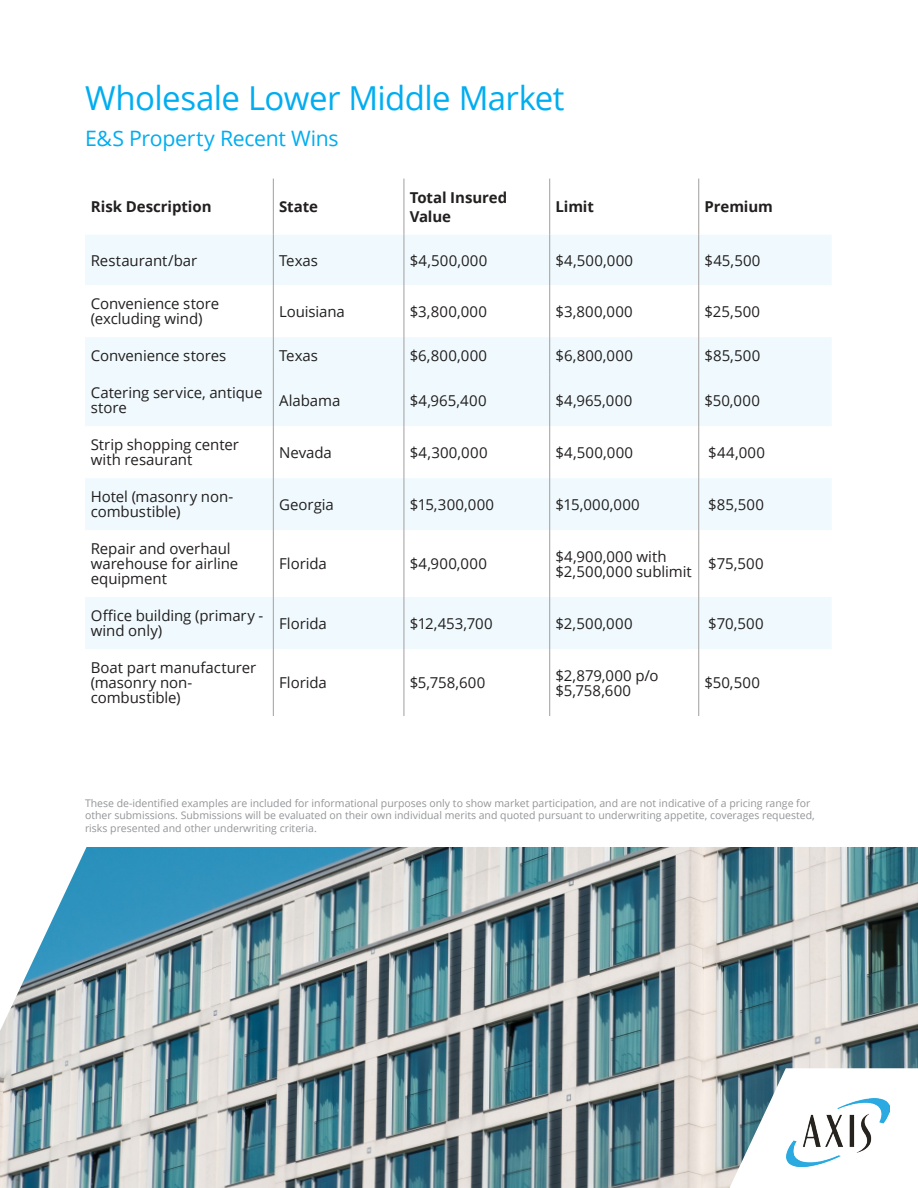
<style>
.page{position:relative;width:918px;height:1188px;background:#fff}
.page>*{position:absolute;margin:0;border:0;box-sizing:border-box;transform-origin:0 0}
.Titles{font:33px "Open Sans";letter-spacing:-.015em;color:#00adf0}
.Titles-2{font:21.3px "Open Sans";letter-spacing:-.015em;color:#00adf0}
.Body_copy_2{font:15px/15px "Open Sans";letter-spacing:-.005em;color:#221f1f}
.Body_copy_2-2{font:700 15px/19px "Open Sans";letter-spacing:-.005em;color:#221f1f}
.t1{font:10.5px/12.6px "Open Sans";color:#939598}
</style>
<div class="page">
<svg style="left:85px;top:235px;width:747px;height:414px;fill:#f0fafe"></svg>
<hr style="left:273px;top:179px;width:1px;height:56px;background:#a29e9d">
<hr style="left:404px;top:179px;width:1px;height:56px;background:#a29e9d">
<hr style="left:549px;top:179px;width:1px;height:56px;background:#a29e9d">
<hr style="left:698px;top:179px;width:1px;height:56px;background:#a29e9d">
<hr style="left:273px;top:235px;width:1px;height:50px;background:#a29e9d">
<hr style="left:404px;top:235px;width:1px;height:50px;background:#a29e9d">
<hr style="left:549px;top:235px;width:1px;height:50px;background:#a29e9d">
<hr style="left:698px;top:235px;width:1px;height:50px;background:#a29e9d">
<hr style="left:273px;top:285px;width:1px;height:52px;background:#a29e9d">
<hr style="left:404px;top:285px;width:1px;height:52px;background:#a29e9d">
<hr style="left:549px;top:285px;width:1px;height:52px;background:#a29e9d">
<hr style="left:698px;top:285px;width:1px;height:52px;background:#a29e9d">
<hr style="left:273px;top:337px;width:1px;height:37px;background:#a29e9d">
<hr style="left:404px;top:337px;width:1px;height:37px;background:#a29e9d">
<hr style="left:549px;top:337px;width:1px;height:37px;background:#a29e9d">
<hr style="left:698px;top:337px;width:1px;height:37px;background:#a29e9d">
<hr style="left:273px;top:374px;width:1px;height:52px;background:#a29e9d">
<hr style="left:404px;top:374px;width:1px;height:52px;background:#a29e9d">
<hr style="left:549px;top:374px;width:1px;height:52px;background:#a29e9d">
<hr style="left:698px;top:374px;width:1px;height:52px;background:#a29e9d">
<hr style="left:273px;top:426px;width:1px;height:52px;background:#a29e9d">
<hr style="left:404px;top:426px;width:1px;height:52px;background:#a29e9d">
<hr style="left:549px;top:426px;width:1px;height:52px;background:#a29e9d">
<hr style="left:698px;top:426px;width:1px;height:52px;background:#a29e9d">
<hr style="left:273px;top:478px;width:1px;height:52px;background:#a29e9d">
<hr style="left:404px;top:478px;width:1px;height:52px;background:#a29e9d">
<hr style="left:549px;top:478px;width:1px;height:52px;background:#a29e9d">
<hr style="left:698px;top:478px;width:1px;height:52px;background:#a29e9d">
<hr style="left:273px;top:530px;width:1px;height:67px;background:#a29e9d">
<hr style="left:404px;top:530px;width:1px;height:67px;background:#a29e9d">
<hr style="left:549px;top:530px;width:1px;height:67px;background:#a29e9d">
<hr style="left:698px;top:530px;width:1px;height:67px;background:#a29e9d">
<hr style="left:273px;top:597px;width:1px;height:52px;background:#a29e9d">
<hr style="left:404px;top:597px;width:1px;height:52px;background:#a29e9d">
<hr style="left:549px;top:597px;width:1px;height:52px;background:#a29e9d">
<hr style="left:698px;top:597px;width:1px;height:52px;background:#a29e9d">
<hr style="left:273px;top:649px;width:1px;height:67px;background:#a29e9d">
<hr style="left:404px;top:649px;width:1px;height:67px;background:#a29e9d">
<hr style="left:549px;top:649px;width:1px;height:67px;background:#a29e9d">
<hr style="left:698px;top:649px;width:1px;height:67px;background:#a29e9d">
<img style="left:0;top:847px;width:918px;height:341px">
<svg style="left:729px;top:1068px;width:189px;height:120px"></svg>
<img style="left:787px;top:1099px;width:103px;height:67px">
<p class="Titles" style="left:85px;top:76px;width:481px">Wholesale Lower Middle Market</p>
<p class="Titles-2" style="left:85px;top:123px;width:255px">E&amp;S Property Recent Wins</p>
<p class="Body_copy_2-2" style="left:91px;top:197px;width:122px">Risk Description</p>
<p class="Body_copy_2-2" style="left:279px;top:197px;width:40px">State</p>
<p class="Body_copy_2-2" style="left:410px;top:187px;width:99px">Total Insured<br>Value</p>
<p class="Body_copy_2-2" style="left:555px;top:197px;width:40px">Limit</p>
<p class="Body_copy_2-2" style="left:705px;top:197px;width:70px">Premium</p>
<p class="Body_copy_2" style="left:91px;top:252px;width:108px">Restaurant/bar</p>
<p class="Body_copy_2" style="left:279px;top:252px;width:40px">Texas</p>
<p class="Body_copy_2" style="left:410px;top:252px;width:79px">$4,500,000</p>
<p class="Body_copy_2" style="left:555px;top:252px;width:79px">$4,500,000</p>
<p class="Body_copy_2" style="left:705px;top:252px;width:57px">$45,500</p>
<p class="Body_copy_2" style="left:91px;top:296px;width:130px">Convenience store (excluding wind)</p>
<p class="Body_copy_2" style="left:279px;top:304px;width:67px">Louisiana</p>
<p class="Body_copy_2" style="left:410px;top:304px;width:79px">$3,800,000</p>
<p class="Body_copy_2" style="left:555px;top:304px;width:79px">$3,800,000</p>
<p class="Body_copy_2" style="left:705px;top:304px;width:57px">$25,500</p>
<p class="Body_copy_2" style="left:91px;top:348px;width:137px">Convenience stores</p>
<p class="Body_copy_2" style="left:279px;top:348px;width:40px">Texas</p>
<p class="Body_copy_2" style="left:410px;top:348px;width:79px">$6,800,000</p>
<p class="Body_copy_2" style="left:555px;top:348px;width:79px">$6,800,000</p>
<p class="Body_copy_2" style="left:705px;top:348px;width:57px">$85,500</p>
<p class="Body_copy_2" style="left:91px;top:385px;width:173px">Catering service, antique store</p>
<p class="Body_copy_2" style="left:279px;top:393px;width:63px">Alabama</p>
<p class="Body_copy_2" style="left:410px;top:393px;width:79px">$4,965,400</p>
<p class="Body_copy_2" style="left:555px;top:393px;width:78px">$4,965,000</p>
<p class="Body_copy_2" style="left:705px;top:393px;width:57px">$50,000</p>
<p class="Body_copy_2" style="left:91px;top:437px;width:150px">Strip shopping center with resaurant</p>
<p class="Body_copy_2" style="left:279px;top:444px;width:54px">Nevada</p>
<p class="Body_copy_2" style="left:410px;top:444px;width:79px">$4,300,000</p>
<p class="Body_copy_2" style="left:555px;top:444px;width:79px">$4,500,000</p>
<p class="Body_copy_2" style="left:708px;top:444px;width:58px">$44,000</p>
<p class="Body_copy_2" style="left:91px;top:489px;width:144px">Hotel (masonry non&shy;combustible)</p>
<p class="Body_copy_2" style="left:279px;top:496px;width:56px">Georgia</p>
<p class="Body_copy_2" style="left:410px;top:496px;width:86px">$15,300,000</p>
<p class="Body_copy_2" style="left:555px;top:496px;width:86px">$15,000,000</p>
<p class="Body_copy_2" style="left:708px;top:496px;width:57px">$85,500</p>
<p class="Body_copy_2" style="left:91px;top:541px;width:149px">Repair and overhaul warehouse for airline equipment</p>
<p class="Body_copy_2" style="left:279px;top:556px;width:49px">Florida</p>
<p class="Body_copy_2" style="left:410px;top:556px;width:79px">$4,900,000</p>
<p class="Body_copy_2" style="left:555px;top:548px;width:138px">$4,900,000 with $2,500,000 sublimit</p>
<p class="Body_copy_2" style="left:708px;top:556px;width:57px">$75,500</p>
<p class="Body_copy_2" style="left:91px;top:608px;width:174px">Office building (primary - wind only)</p>
<p class="Body_copy_2" style="left:279px;top:615px;width:49px">Florida</p>
<p class="Body_copy_2" style="left:410px;top:615px;width:84px">$12,453,700</p>
<p class="Body_copy_2" style="left:555px;top:615px;width:79px">$2,500,000</p>
<p class="Body_copy_2" style="left:708px;top:615px;width:57px">$70,500</p>
<p class="Body_copy_2" style="left:91px;top:660px;width:167px">Boat part manufacturer (masonry non&shy;combustible)</p>
<p class="Body_copy_2" style="left:279px;top:675px;width:49px">Florida</p>
<p class="Body_copy_2" style="left:410px;top:675px;width:77px">$5,758,600</p>
<p class="Body_copy_2" style="left:555px;top:667px;width:105px">$2,879,000 p/o $5,758,600</p>
<p class="Body_copy_2" style="left:705px;top:675px;width:57px">$50,500</p>
<p class="t1" style="left:85px;top:796px;width:731px">These de-identified examples are included for informational purposes only to show market participation, and are not indicative of a pricing range for other submissions. Submissions will be evaluated on their own individual merits and quoted pursuant to underwriting appetite, coverages requested, risks presented and other underwriting criteria.</p>
</div>
